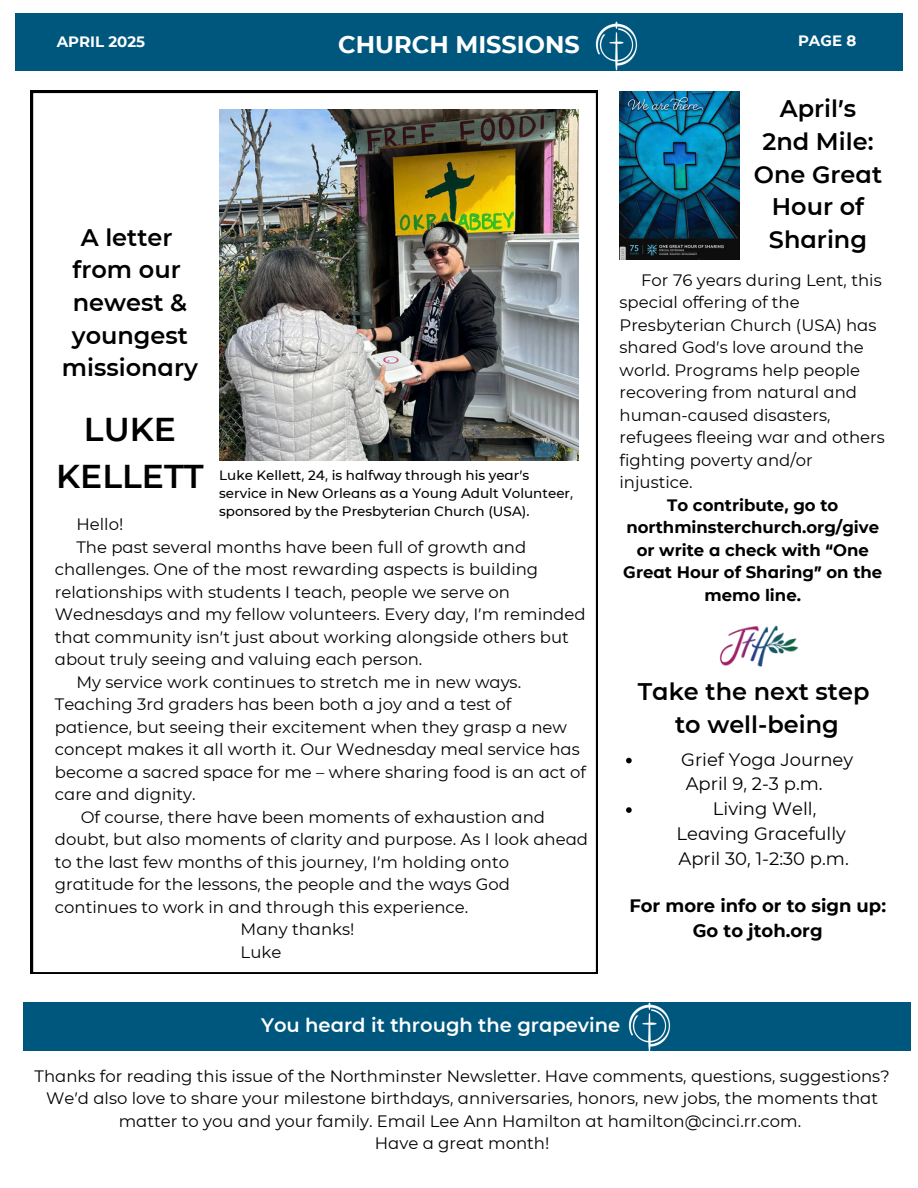
<style>
.page{position:relative;width:918px;height:1188px;background:#fff}
.page>*{position:absolute;margin:0;border:0;box-sizing:border-box;transform-origin:0 0}
.t1{font:600 33px/46.2px "CMG Sans";color:#000;text-align:center}
.t2{font:600 24px/32.7px "CMG Sans";color:#000;text-align:center}
.t3{font:700 24px "CMG Sans";color:#fff}
.t4{font:600 19.5px "CMG Sans";color:#fff}
.t5{font:18px/24.8px "CMG Sans";color:#000}
.t6{font:700 18px/24.8px "CMG Sans";color:#000;text-align:center}
.t7{font:16.5px/22.5px "CMG Sans";color:#000}
.t8{font:700 16.5px/22.5px "CMG Sans";color:#000;text-align:center}
.t9{font:700 15px "CMG Sans";color:#fff}
.t10{font:500 13.5px/18px "CMG Sans";color:#000}
</style>
<div class="page">
<div style="left:15px;top:14px;width:888px;height:57px;background:#00577d"></div>
<img style="left:595px;top:21px;width:43px;height:50px">
<div style="left:23px;top:1002px;width:887px;height:49px;background:#00577d"></div>
<img style="left:628px;top:1002px;width:43px;height:49px">
<img style="left:620px;top:92px;width:120px;height:167px">
<svg style="left:31px;top:91px;width:567px;height:883px"></svg>
<img style="left:219px;top:109px;width:359px;height:352px">
<img style="left:719px;top:625px;width:80px;height:42px">
<svg style="left:626px;top:758px;width:6px;height:5px"></svg>
<svg style="left:626px;top:807px;width:6px;height:6px"></svg>
<h3 class="t9" style="left:57px;top:32px;width:90px">APRIL 2025</h3>
<p class="t3" style="left:338px;top:30px;width:243px">CHURCH MISSIONS</p>
<p class="t9" style="left:798px;top:32px;width:60px">PAGE 8</p>
<p class="t2" style="left:754px;top:93px;width:130px">April’s<br>2nd Mile:<br>One Great<br>Hour of</p>
<p class="t2" style="left:81px;top:221px;width:93px">A letter</p>
<p class="t2" style="left:769px;top:223px;width:100px">Sharing</p>
<p class="t2" style="left:62px;top:253px;width:138px">from our newest &amp; youngest missionary</p>
<p class="t1" style="left:56px;top:406px;width:149px">LUKE<br>KELLETT</p>
<p class="t7" style="left:76px;top:513px;width:48px">Hello!</p>
<p class="t7" style="left:55px;top:535px;width:532px;text-indent:22px">The past several months have been full of growth and challenges. One of the most rewarding aspects is building relationships with students I teach, people we serve on Wednesdays and my fellow volunteers. Every day, I’m reminded that community isn’t just about working alongside others but about truly seeing and valuing each person.</p>
<p class="t7" style="left:55px;top:670px;width:533px;text-indent:22px">My service work continues to stretch me in new ways.<br>Teaching 3rd graders has been both a joy and a test of patience, but seeing their excitement when they grasp a new concept makes it all worth it. Our Wednesday meal service has become a sacred space for me – where sharing food is an act of care and dignity.</p>
<p class="t7" style="left:55px;top:805px;width:535px;text-indent:26px">Of course, there have been moments of exhaustion and doubt, but also moments of clarity and purpose. As I look ahead to the last few months of this journey, I’m holding onto gratitude for the lessons, the people and the ways God continues to work in and through this experience.</p>
<h3 class="t7" style="left:241px;top:918px;width:115px">Many thanks!</h3>
<p class="t7" style="left:241px;top:940px;width:42px">Luke</p>
<h1 class="t7" style="left:620px;top:269px;width:267px;text-indent:22px">For 76 years during Lent, this special offering of the<br>Presbyterian Church (USA) has shared God’s love around the world. Programs help people recovering from natural and human-caused disasters, refugees fleeing war and others fighting poverty and/or injustice.</h1>
<p class="t8" style="left:623px;top:494px;width:261px">To contribute, go to northminsterchurch.org/give or write a check with “One<br>Great Hour of Sharing” on the memo line.</p>
<p class="t10" style="left:219px;top:466px;width:355px">Luke Kellett, 24, is halfway through his year’s service in New Orleans as a Young Adult Volunteer, sponsored by the Presbyterian Church (USA).</p>
<p class="t2" style="left:638px;top:675px;width:233px">Take the next step to well-being</p>
<h3 class="t5" style="left:681px;top:747px;width:174px">Grief Yoga Journey</h3>
<p class="t5" style="left:686px;top:772px;width:139px">April 9, 2-3 p.m.</p>
<h5 class="t5" style="left:713px;top:796px;width:105px">Living Well,</h5>
<p class="t5" style="left:677px;top:821px;width:174px">Leaving Gracefully<br>April 30, 1-2:30 p.m.</p>
<h5 class="t6" style="left:629px;top:893px;width:258px">For more info or to sign up:<br>Go to jtoh.org</h5>
<h6 class="t4" style="left:261px;top:1014px;width:361px">You heard it through the grapevine</h6>
<h2 class="t7" style="left:35px;top:1065px;width:857px;text-align:center">Thanks for reading this issue of the Northminster Newsletter. Have comments, questions, suggestions?<br>We’d also love to share your milestone birthdays, anniversaries, honors, new jobs, the moments that matter to you and your family. Email Lee Ann Hamilton at hamilton@cinci.rr.com.</h2>
<h6 class="t7" style="left:375px;top:1132px;width:176px">Have a great month!</h6>
</div>
